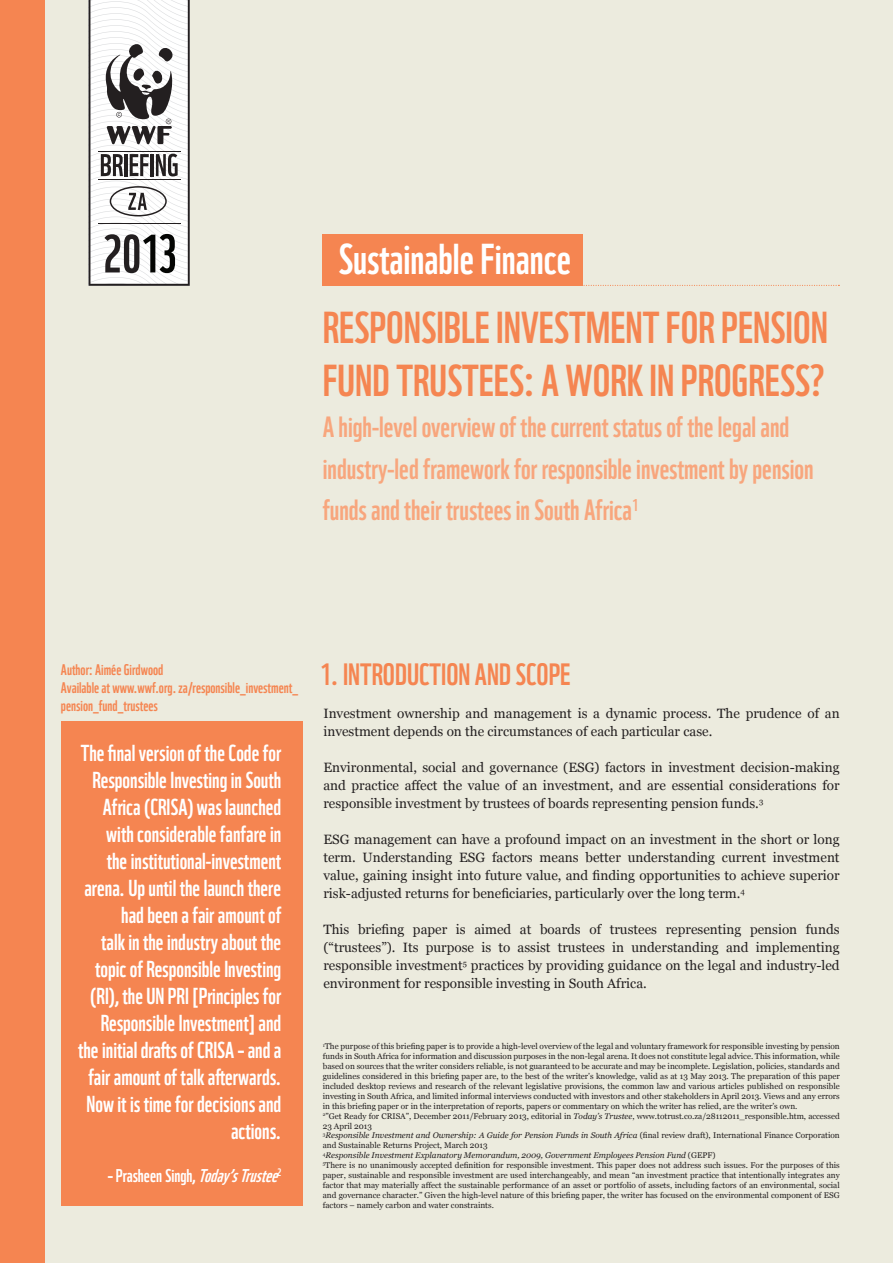
<style>
.page{position:relative;width:893px;height:1263px;background:#fff}
.page>*{position:absolute;margin:0;border:0;box-sizing:border-box;transform-origin:0 0}
.t1{font:43.5px/52.7px "WWF";color:#f58551}
.t2{font:42px "WWF";color:#fff}
.t3{font:30px "WWF";color:#f58551}
.t4{font:28.5px/41.2px "WWF";color:#f8a67d}
.t5{font:22.5px/27px "WWF";color:#fff;text-align:right}
.t6{font:18px "WWF";color:#fff}
.t7{font:15px/18px "WWF";color:#f58551}
.t8{font:13.5px/18px "Georgia";color:#231f20;text-align:justify}
.t9{font:8.25px/9.9px "Georgia";color:#231f20}
.s1{font-style:italic}
</style>
<div class="page">
<div style="left:1px;top:0;width:892px;height:1263px;background:#ecebde"></div>
<svg style="left:88px;top:0;width:102px;height:286px;background:#c5c5c5"></svg>
<div style="left:0;top:0;width:44px;height:1263px;background:#f58551"></div>
<svg style="left:583px;top:285px;width:256px;height:1px"></svg>
<div style="left:322px;top:234px;width:261px;height:52px;background:#f58551"></div>
<div style="left:61px;top:721px;width:241px;height:485px;background:#f58551"></div>
<h2 class="t2" style="left:338px;top:226px;width:234px">Sustainable Finance</h2>
<h1 class="t1" style="left:323px;top:297px;width:507px">Responsible Investment for Pension<br>Fund Trustees: a work in progress?</h1>
<h3 class="t4" style="left:323px;top:404px;width:492px">A high-level overview of the current status of the legal and industry-led framework for responsible investment by pension funds and their trustees in South Africa<sup>1</sup></h3>
<h3 class="t7" style="left:61px;top:659px;width:239px">Author: Aimée Girdwood<br>Available at www.wwf.org. za/responsible_investment_ pension_fund_trustees</h3>
<p class="t5" style="left:78px;top:737px;width:205px">The final version of the Code for<br>Responsible Investing in South<br>Africa (CRISA) was launched with considerable fanfare in<br>the institutional-investment arena. Up until the launch there had been a fair amount of<br>talk in the industry about the topic of Responsible Investing (RI), the UN PRI [Principles for<br>Responsible Investment] and the initial drafts of CRISA – and a fair amount of talk afterwards.<br>Now it is time for decisions and actions.</p>
<h3 class="t6" style="left:108px;top:1161px;width:178px">– Prasheen Singh, <span class="s1">Today’sTrustee</span><sup>2</sup></h3>
<h3 class="t3" style="left:320px;top:651px;width:229px">1. INTRODUCTION AND SCOPE</h3>
<h3 class="t8" style="left:323px;top:705px;width:518px">Investment ownership and management is a dynamic process. The prudence of an investment depends on the circumstances of each particular case.</h3>
<p class="t8" style="left:323px;top:759px;width:518px">Environmental, social and governance (ESG) factors in investment decision-making and practice affect the value of an investment, and are essential considerations for responsible investment by trustees of boards representing pension funds.<sup>3</sup></p>
<p class="t8" style="left:323px;top:831px;width:518px">ESG management can have a profound impact on an investment in the short or long term. Understanding ESG factors means better understanding current investment value, gaining insight into future value, and finding opportunities to achieve superior risk-adjusted returns for beneficiaries, particularly over the long term.<sup>4</sup></p>
<p class="t8" style="left:323px;top:921px;width:518px">This briefing paper is aimed at boards of trustees representing pension funds (“trustees”). Its purpose is to assist trustees in understanding and implementing responsible investment<sup>5</sup> practices by providing guidance on the legal and industry-led environment for responsible investing in South Africa.</p>
<p class="t9" style="left:323px;top:1042px;width:519px"><sup>1</sup>The purpose of this briefing paper is to provide a high-level overview of the legal and voluntary framework for responsible investing by pension funds in South Africa for information and discussion purposes in the non-legal arena. It does not constitute legal advice. This information, while based on sources that the writer considers reliable, is not guaranteed to be accurate and may be incomplete. Legislation, policies, standards and guidelines considered in this briefing paper are, to the best of the writer’s knowledge, valid as at 13 May 2013. The preparation of this paper included desktop reviews and research of the relevant legislative provisions, the common law and various articles published on responsible investing in South Africa, and limited informal interviews conducted with investors and other stakeholders in April 2013. Views and any errors in this briefing paper or in the interpretation of reports, papers or commentary on which the writer has relied, are the writer’s own.<br><sup>2</sup>”Get Ready for CRISA”, December 2011/February 2013, editorial in <span class="s1">Today’s Trustee</span>, www.totrust.co.za/28112011_responsible.htm, accessed 23 April 2013<br><sup>3</sup><span class="s1">Responsible Investment and Ownership: A Guide for Pension Funds in South Africa</span> (final review draft), International Finance Corporation and Sustainable Returns Project, March 2013<br><sup>4</sup><span class="s1">Responsible Investment Explanatory Memorandum, 2009, Government Employees Pension Fund</span> (GEPF)<br><sup>5</sup>There is no unanimously accepted definition for responsible investment. This paper does not address such issues. For the purposes of this paper, sustainable and responsible investment are used interchangeably, and mean “an investment practice that intentionally integrates any factor that may materially affect the sustainable performance of an asset or portfolio of assets, including factors of an environmental, social and governance character.” Given the high-level nature of this briefing paper, the writer has focused on the environmental component of ESG factors – namely carbon and water constraints.</p>
</div>
